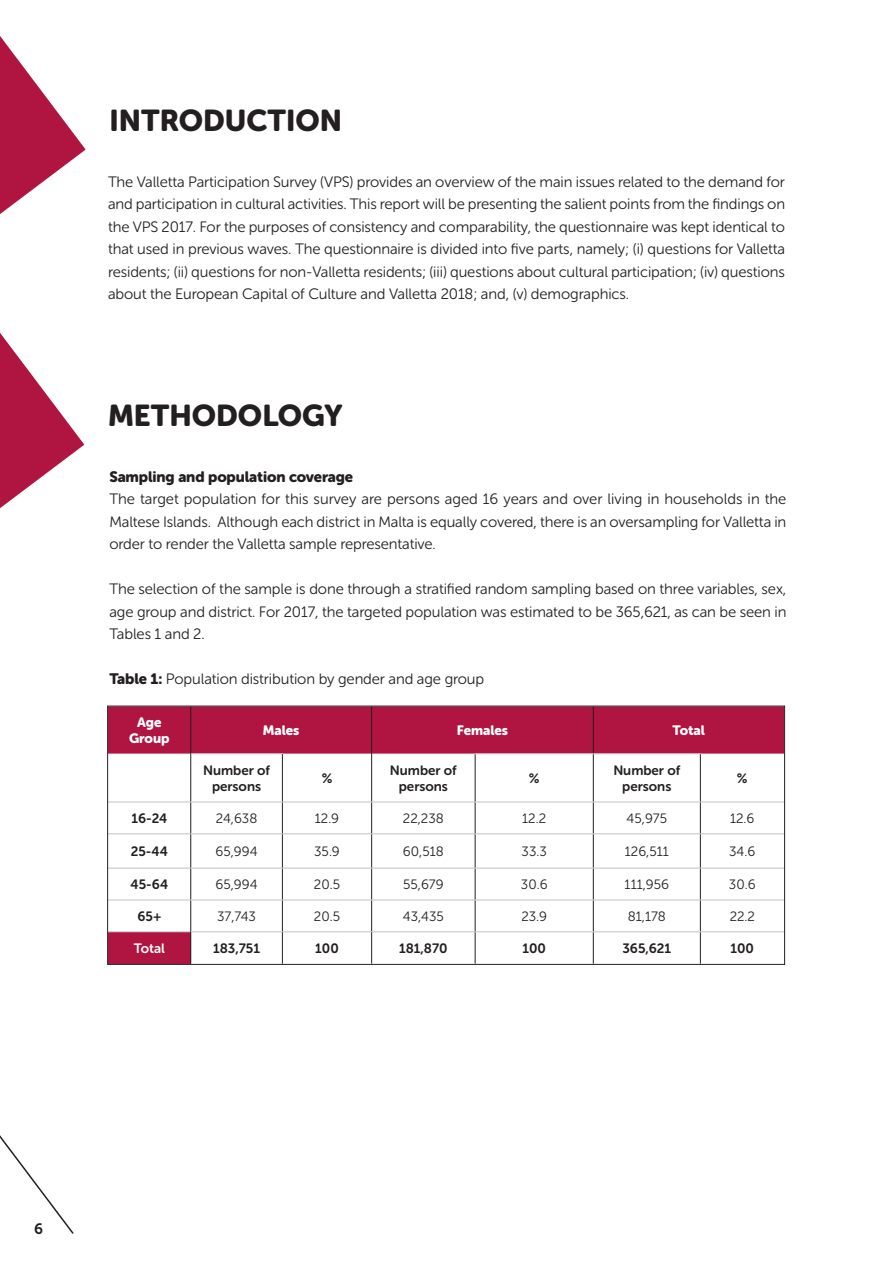
<style>
.page{position:relative;width:893px;height:1263px;background:#fff}
.page>*{position:absolute;margin:0;border:0;box-sizing:border-box;transform-origin:0 0}
.t1{font:30px "Museo Sans Rounded 900";color:#231f20}
.t2{font:15px/22.5px "Museo Sans Rounded 300";letter-spacing:-.01em;color:#231f20;text-align:justify}
.t3{font:15px "Museo Sans Rounded 900";letter-spacing:-.01em;color:#231f20}
.t4{font:15px "Museo Sans Rounded 700";color:#231f20}
.t5{font:13.5px "Museo Sans Rounded 300";color:#231f20}
.t6{font:13.5px/16.2px "Museo Sans Rounded 700";color:#231f20;text-align:center}
.t7{font:13.5px/16.2px "Museo Sans Rounded 900";color:#fff;text-align:center}
.t8{font:13.5px "Museo Sans Rounded 700";letter-spacing:-.005em;color:#fff}
.s1{font-family:"Museo Sans Rounded 900"}
</style>
<div class="page">
<svg style="left:0;top:1135px;width:74px;height:99px"></svg>
<svg style="left:0;top:36px;width:86px;height:178px"></svg>
<svg style="left:0;top:333px;width:84px;height:175px"></svg>
<div style="left:109px;top:708px;width:674px;height:46px;background:#b01542"></div>
<svg style="left:109px;top:754px;width:674px;height:177px"></svg>
<div style="left:108px;top:932px;width:83px;height:32px;background:#b01542"></div>
<hr style="left:700px;top:802px;width:84px;height:1px;background:#bfc1c3">
<hr style="left:700px;top:833px;width:84px;height:1px;background:#bfc1c3">
<hr style="left:700px;top:868px;width:84px;height:1px;background:#bfc1c3">
<hr style="left:700px;top:899px;width:84px;height:1px;background:#bfc1c3">
<hr style="left:108px;top:833px;width:83px;height:1px;background:#bfc1c3">
<hr style="left:108px;top:868px;width:83px;height:1px;background:#bfc1c3">
<hr style="left:108px;top:899px;width:83px;height:1px;background:#bfc1c3">
<hr style="left:372px;top:802px;width:103px;height:1px;background:#bfc1c3">
<hr style="left:372px;top:833px;width:103px;height:1px;background:#bfc1c3">
<hr style="left:372px;top:868px;width:103px;height:1px;background:#bfc1c3">
<hr style="left:372px;top:899px;width:103px;height:1px;background:#bfc1c3">
<hr style="left:108px;top:931px;width:82px;height:1px;background:#bcbec0">
<hr style="left:190px;top:932px;width:1px;height:32px;background:#231f20">
<hr style="left:372px;top:931px;width:103px;height:1px;background:#bfc1c3">
<hr style="left:593px;top:706px;width:1px;height:47px;background:#231f20">
<hr style="left:371px;top:706px;width:1px;height:48px;background:#231f20">
<hr style="left:190px;top:706px;width:1px;height:48px;background:#231f20">
<hr style="left:108px;top:802px;width:83px;height:1px;background:#bfc1c3">
<hr style="left:371px;top:754px;width:1px;height:48px;background:#231f20">
<hr style="left:371px;top:802px;width:1px;height:31px;background:#231f20">
<hr style="left:371px;top:834px;width:1px;height:34px;background:#231f20">
<hr style="left:371px;top:868px;width:1px;height:31px;background:#231f20">
<hr style="left:371px;top:900px;width:1px;height:31px;background:#231f20">
<hr style="left:282px;top:802px;width:90px;height:1px;background:#bfc1c3">
<hr style="left:282px;top:833px;width:90px;height:1px;background:#bfc1c3">
<hr style="left:282px;top:868px;width:90px;height:1px;background:#bfc1c3">
<hr style="left:282px;top:899px;width:90px;height:1px;background:#bfc1c3">
<hr style="left:282px;top:931px;width:90px;height:1px;background:#bfc1c3">
<hr style="left:475px;top:900px;width:1px;height:31px;background:#231f20">
<hr style="left:475px;top:754px;width:1px;height:48px;background:#231f20">
<hr style="left:475px;top:802px;width:1px;height:31px;background:#231f20">
<hr style="left:475px;top:834px;width:1px;height:34px;background:#231f20">
<hr style="left:475px;top:868px;width:1px;height:31px;background:#231f20">
<hr style="left:475px;top:753px;width:118px;height:1px;background:#bfc1c3">
<hr style="left:475px;top:802px;width:118px;height:1px;background:#bfc1c3">
<hr style="left:475px;top:833px;width:118px;height:1px;background:#bfc1c3">
<hr style="left:475px;top:868px;width:118px;height:1px;background:#bfc1c3">
<hr style="left:475px;top:899px;width:118px;height:1px;background:#bfc1c3">
<hr style="left:593px;top:754px;width:1px;height:48px;background:#231f20">
<hr style="left:593px;top:802px;width:1px;height:31px;background:#231f20">
<hr style="left:593px;top:834px;width:1px;height:34px;background:#231f20">
<hr style="left:593px;top:868px;width:1px;height:31px;background:#231f20">
<hr style="left:593px;top:900px;width:1px;height:31px;background:#231f20">
<hr style="left:593px;top:753px;width:108px;height:1px;background:#bfc1c3">
<hr style="left:700px;top:754px;width:1px;height:48px;background:#231f20">
<hr style="left:700px;top:802px;width:1px;height:31px;background:#231f20">
<hr style="left:700px;top:834px;width:1px;height:34px;background:#231f20">
<hr style="left:700px;top:868px;width:1px;height:31px;background:#231f20">
<hr style="left:700px;top:900px;width:1px;height:31px;background:#231f20">
<hr style="left:593px;top:802px;width:107px;height:1px;background:#bfc1c3">
<hr style="left:593px;top:833px;width:107px;height:1px;background:#bfc1c3">
<hr style="left:593px;top:868px;width:107px;height:1px;background:#bfc1c3">
<hr style="left:593px;top:899px;width:107px;height:1px;background:#bfc1c3">
<hr style="left:190px;top:754px;width:1px;height:48px;background:#231f20">
<hr style="left:190px;top:802px;width:1px;height:31px;background:#231f20">
<hr style="left:190px;top:834px;width:1px;height:34px;background:#231f20">
<hr style="left:190px;top:868px;width:1px;height:31px;background:#231f20">
<hr style="left:190px;top:900px;width:1px;height:32px;background:#231f20">
<hr style="left:191px;top:753px;width:92px;height:1px;background:#bfc1c3">
<hr style="left:282px;top:754px;width:1px;height:48px;background:#231f20">
<hr style="left:282px;top:802px;width:1px;height:31px;background:#231f20">
<hr style="left:282px;top:834px;width:1px;height:34px;background:#231f20">
<hr style="left:282px;top:868px;width:1px;height:31px;background:#231f20">
<hr style="left:282px;top:900px;width:1px;height:31px;background:#231f20">
<hr style="left:191px;top:802px;width:91px;height:1px;background:#bfc1c3">
<hr style="left:191px;top:833px;width:91px;height:1px;background:#bfc1c3">
<hr style="left:191px;top:868px;width:91px;height:1px;background:#bfc1c3">
<hr style="left:191px;top:899px;width:91px;height:1px;background:#bfc1c3">
<hr style="left:191px;top:931px;width:91px;height:1px;background:#bfc1c3">
<hr style="left:282px;top:932px;width:1px;height:32px;background:#231f20">
<hr style="left:371px;top:932px;width:1px;height:32px;background:#231f20">
<hr style="left:475px;top:932px;width:1px;height:32px;background:#231f20">
<hr style="left:475px;top:931px;width:118px;height:1px;background:#bfc1c3">
<hr style="left:593px;top:932px;width:1px;height:32px;background:#231f20">
<hr style="left:593px;top:931px;width:107px;height:1px;background:#bfc1c3">
<hr style="left:700px;top:932px;width:1px;height:32px;background:#231f20">
<hr style="left:700px;top:931px;width:84px;height:1px;background:#bfc1c3">
<div style="left:107px;top:706px;width:678px;height:259px;border:1px solid #231f20"></div>
<p class="t1" style="left:109px;top:103px;width:234px">INTRODUCTION</p>
<p class="t2" style="left:108px;top:170px;width:679px">The Valletta Participation Survey (VPS) provides an overview of the main issues related to the demand for and participation in cultural activities. This report will be presenting the salient points from the findings on the VPS 2017. For the purposes of consistency and comparability, the questionnaire was kept identical to that used in previous waves. The questionnaire is divided into five parts, namely; (i) questions for Valletta residents; (ii) questions for non-Valletta residents; (iii) questions about cultural participation; (iv) questions about the European Capital of Culture and Valletta 2018; and, (v) demographics.</p>
<p class="t1" style="left:108px;top:398px;width:236px">METHODOLOGY</p>
<p class="t3" style="left:109px;top:468px;width:245px">Sampling and population coverage</p>
<p class="t2" style="left:109px;top:488px;width:678px">The target population for this survey are persons aged 16 years and over living in households in the Maltese Islands. Although each district in Malta is equally covered, there is an oversampling for Valletta in order to render the Valletta sample representative.</p>
<p class="t2" style="left:109px;top:578px;width:678px">The selection of the sample is done through a stratified random sampling based on three variables, sex, age group and district. For 2017, the targeted population was estimated to be 365,621, as can be seen in Tables 1 and 2.</p>
<p class="t2" style="left:109px;top:668px;width:376px"><span class="s1">Table 1:</span> Population distribution by gender and age group</p>
<p class="t7" style="left:129px;top:714px;width:42px">Age<br>Group</p>
<p class="t7" style="left:263px;top:722px;width:38px">Males</p>
<p class="t7" style="left:457px;top:722px;width:53px">Females</p>
<p class="t7" style="left:673px;top:722px;width:34px">Total</p>
<p class="t6" style="left:203px;top:762px;width:68px">Number of persons</p>
<p class="t6" style="left:322px;top:770px;width:12px">%</p>
<p class="t6" style="left:390px;top:762px;width:68px">Number of persons</p>
<p class="t6" style="left:529px;top:770px;width:12px">%</p>
<p class="t6" style="left:613px;top:762px;width:68px">Number of persons</p>
<p class="t6" style="left:737px;top:770px;width:12px">%</p>
<p class="t6" style="left:131px;top:810px;width:38px">16-24</p>
<p class="t5" style="left:216px;top:811px;width:43px">24,638</p>
<p class="t5" style="left:315px;top:811px;width:26px">12.9</p>
<p class="t5" style="left:403px;top:811px;width:42px">22,238</p>
<p class="t5" style="left:522px;top:811px;width:25px">12.2</p>
<p class="t5" style="left:627px;top:811px;width:42px">45,975</p>
<p class="t5" style="left:730px;top:811px;width:26px">12.6</p>
<p class="t6" style="left:131px;top:843px;width:39px">25-44</p>
<p class="t5" style="left:216px;top:844px;width:44px">65,994</p>
<p class="t5" style="left:314px;top:844px;width:27px">35.9</p>
<p class="t5" style="left:403px;top:844px;width:42px">60,518</p>
<p class="t5" style="left:522px;top:844px;width:27px">33.3</p>
<p class="t5" style="left:625px;top:844px;width:45px">126,511</p>
<p class="t5" style="left:729px;top:844px;width:28px">34.6</p>
<p class="t6" style="left:131px;top:876px;width:39px">45-64</p>
<p class="t5" style="left:216px;top:877px;width:44px">65,994</p>
<p class="t5" style="left:314px;top:877px;width:28px">20.5</p>
<p class="t5" style="left:403px;top:877px;width:42px">55,679</p>
<p class="t5" style="left:521px;top:877px;width:28px">30.6</p>
<p class="t5" style="left:625px;top:877px;width:46px">111,956</p>
<p class="t5" style="left:729px;top:877px;width:28px">30.6</p>
<p class="t6" style="left:137px;top:908px;width:26px">65+</p>
<p class="t5" style="left:217px;top:909px;width:40px">37,743</p>
<p class="t5" style="left:314px;top:909px;width:28px">20.5</p>
<p class="t5" style="left:403px;top:909px;width:43px">43,435</p>
<p class="t5" style="left:521px;top:909px;width:27px">23.9</p>
<p class="t5" style="left:628px;top:909px;width:39px">81,178</p>
<p class="t5" style="left:730px;top:909px;width:27px">22.2</p>
<p class="t8" style="left:134px;top:940px;width:33px">Total</p>
<p class="t6" style="left:213px;top:940px;width:48px">183,751</p>
<p class="t6" style="left:315px;top:940px;width:25px">100</p>
<p class="t6" style="left:399px;top:940px;width:50px">181,870</p>
<p class="t6" style="left:522px;top:940px;width:25px">100</p>
<p class="t6" style="left:622px;top:940px;width:50px">365,621</p>
<p class="t6" style="left:730px;top:940px;width:25px">100</p>
<p class="t4" style="left:34px;top:1220px;width:10px">6</p>
</div>
